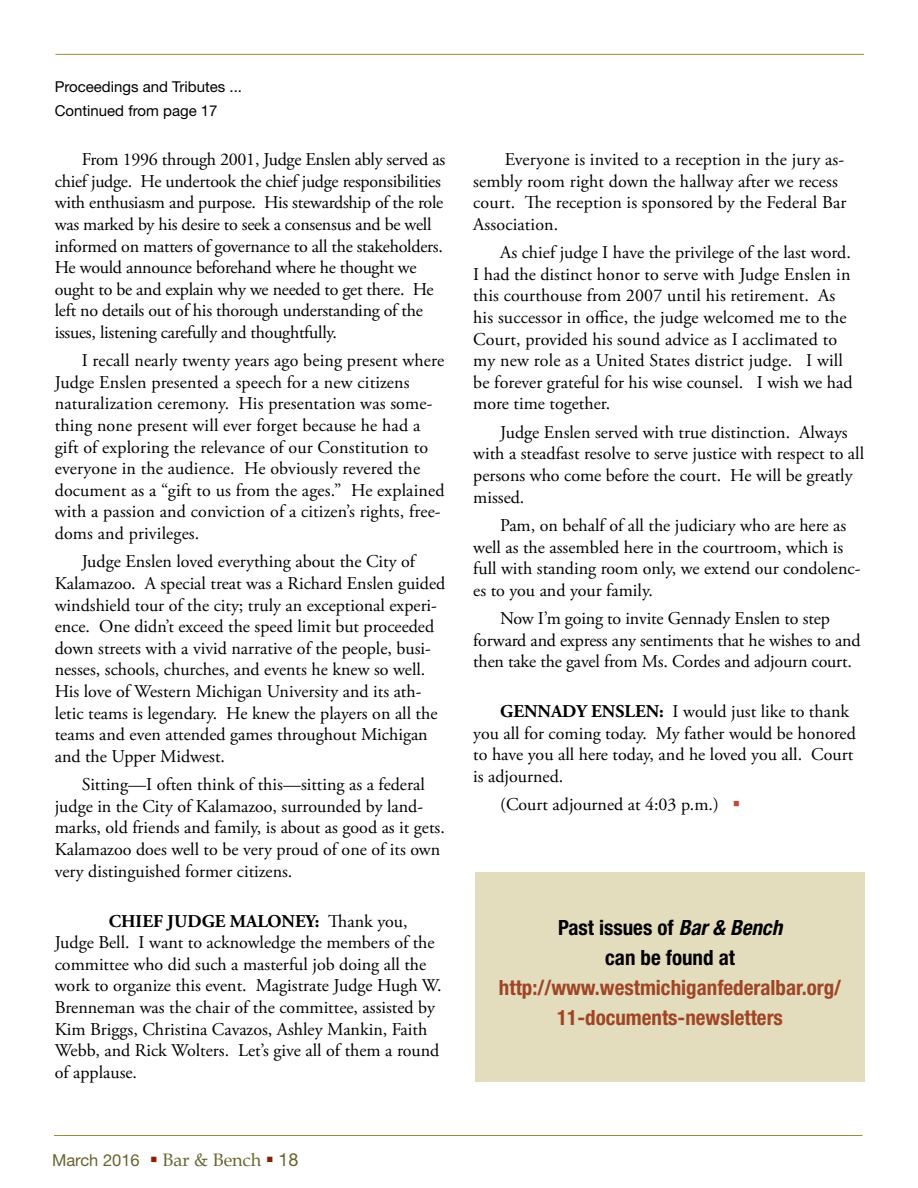
<style>
.page{position:relative;width:918px;height:1188px;background:#fff}
.page>*{position:absolute;margin:0;border:0;box-sizing:border-box;transform-origin:0 0}
.t1{font:700 condensed 21px/30px "Helvetica Neue LT Std";color:#9f4526;text-align:center}
.t2{font:700 condensed 21px/30px "Helvetica Neue LT Std";color:#000;text-align:center}
.t3{font:18px/21.6px "Adobe Garamond Pro";color:#000}
.t4{font:16.5px "Helvetica Neue LT Std";color:#67652f}
.t5{font:15px/24.8px "Helvetica Neue LT Std";color:#000}
.s1{font-weight:700}
.s2{color:#c24836}
.s3{font-style:italic}
.s4{color:#8a1f03}
.s5{font-family:"Book Antiqua";font-size:18px}
.s6{font-size:18px}
</style>
<div class="page">
<hr style="left:54px;top:1135px;width:808px;height:1px;background:#9a8f39">
<hr style="left:56px;top:54px;width:808px;height:1px;background:#9a8f39">
<div style="left:475px;top:873px;width:390px;height:209px;background:#e3ddbd"></div>
<p class="t5" style="left:55px;top:74px;width:189px">Proceedings and Tributes ...<br>Continued from page 17</p>
<p class="t3" style="left:55px;top:149px;width:392px;text-indent:27px">From 1996 through 2001, Judge Enslen ably served as chief judge. He undertook the chief judge responsibilities with enthusiasm and purpose. His stewardship of the role was marked by his desire to seek a consensus and be well informed on matters of governance to all the stakeholders.<br>He would announce beforehand where he thought we ought to be and explain why we needed to get there. He left no details out of his thorough understanding of the issues, listening carefully and thoughtfully.</p>
<p class="t3" style="left:55px;top:350px;width:391px;text-indent:27px">I recall nearly twenty years ago being present where Judge Enslen presented a speech for a new citizens naturalization ceremony. His presentation was some&shy;thing none present will ever forget because he had a gift of exploring the relevance of our Constitution to everyone in the audience. He obviously revered the document as a “gift to us from the ages.” He explained with a passion and conviction of a citizen’s rights, free&shy;doms and privileges.</p>
<p class="t3" style="left:55px;top:552px;width:392px;text-indent:27px">Judge Enslen loved everything about the City of Kalamazoo. A special treat was a Richard Enslen guided windshield tour of the city; truly an exceptional experi&shy;ence. One didn’t exceed the speed limit but proceeded down streets with a vivid narrative of the people, busi&shy;nesses, schools, churches, and events he knew so well.<br>His love of Western Michigan University and its ath&shy;letic teams is legendary. He knew the players on all the teams and even attended games throughout Michigan and the Upper Midwest.</p>
<p class="t3" style="left:55px;top:774px;width:392px;text-indent:27px">Sitting—I often think of this—sitting as a federal judge in the City of Kalamazoo, surrounded by land&shy;marks, old friends and family, is about as good as it gets.<br>Kalamazoo does well to be very proud of one of its own very distinguished former citizens.</p>
<p class="t3" style="left:55px;top:911px;width:388px;text-indent:54px"><span class="s1">CHIEF JUDGE MALONEY:</span> Thank you, Judge Bell. I want to acknowledge the members of the committee who did such a masterful job doing all the work to organize this event. Magistrate Judge Hugh W.<br>Brenneman was the chair of the committee, assisted by Kim Briggs, Christina Cavazos, Ashley Mankin, Faith Webb, and Rick Wolters. Let’s give all of them a round of applause.</p>
<p class="t3" style="left:473px;top:149px;width:375px;text-indent:32px">Everyone is invited to a reception in the jury as&shy;sembly room right down the hallway after we recess court. The reception is sponsored by the Federal Bar Association.</p>
<p class="t3" style="left:473px;top:242px;width:381px;text-indent:27px">As chief judge I have the privilege of the last word.<br>I had the distinct honor to serve with Judge Enslen in this courthouse from 2007 until his retirement. As his successor in office, the judge welcomed me to the Court, provided his sound advice as I acclimated to my new role as a United States district judge. I will be forever grateful for his wise counsel. I wish we had more time together.</p>
<p class="t3" style="left:473px;top:422px;width:392px;text-indent:27px">Judge Enslen served with true distinction. Always with a steadfast resolve to serve justice with respect to all persons who come before the court. He will be greatly missed.</p>
<p class="t3" style="left:473px;top:515px;width:389px;text-indent:27px">Pam, on behalf of all the judiciary who are here as well as the assembled here in the courtroom, which is full with standing room only, we extend our condolenc&shy;es to you and your family.</p>
<p class="t3" style="left:473px;top:608px;width:389px;text-align:center">Now I’m going to invite Gennady Enslen to step forward and express any sentiments that he wishes to and then take the gavel from Ms. Cordes and adjourn court.</p>
<p class="t3" style="left:473px;top:701px;width:384px;text-indent:27px"><span class="s1">GENNADY ENSLEN:</span> I would just like to thank you all for coming today. My father would be honored to have you all here today, and he loved you all. Court is adjourned.</p>
<p class="t3" style="left:500px;top:795px;width:242px">(Court adjourned at 4:03 p.m.) <span class="s2">▪</span></p>
<p class="t2" style="left:558px;top:912px;width:226px">Past issues of <span class="s3">Bar &amp; Bench </span>can be found at</p>
<p class="t1" style="left:499px;top:972px;width:344px">http://www.westmichiganfederalbar.org/<br>11-documents-newsletters</p>
<p class="t4" style="left:52px;top:1150px;width:248px">March 2016 <span class="s4">▪</span> <span class="s5">Bar &amp; Bench</span> <span class="s4">▪</span> <span class="s6">18</span></p>
</div>
